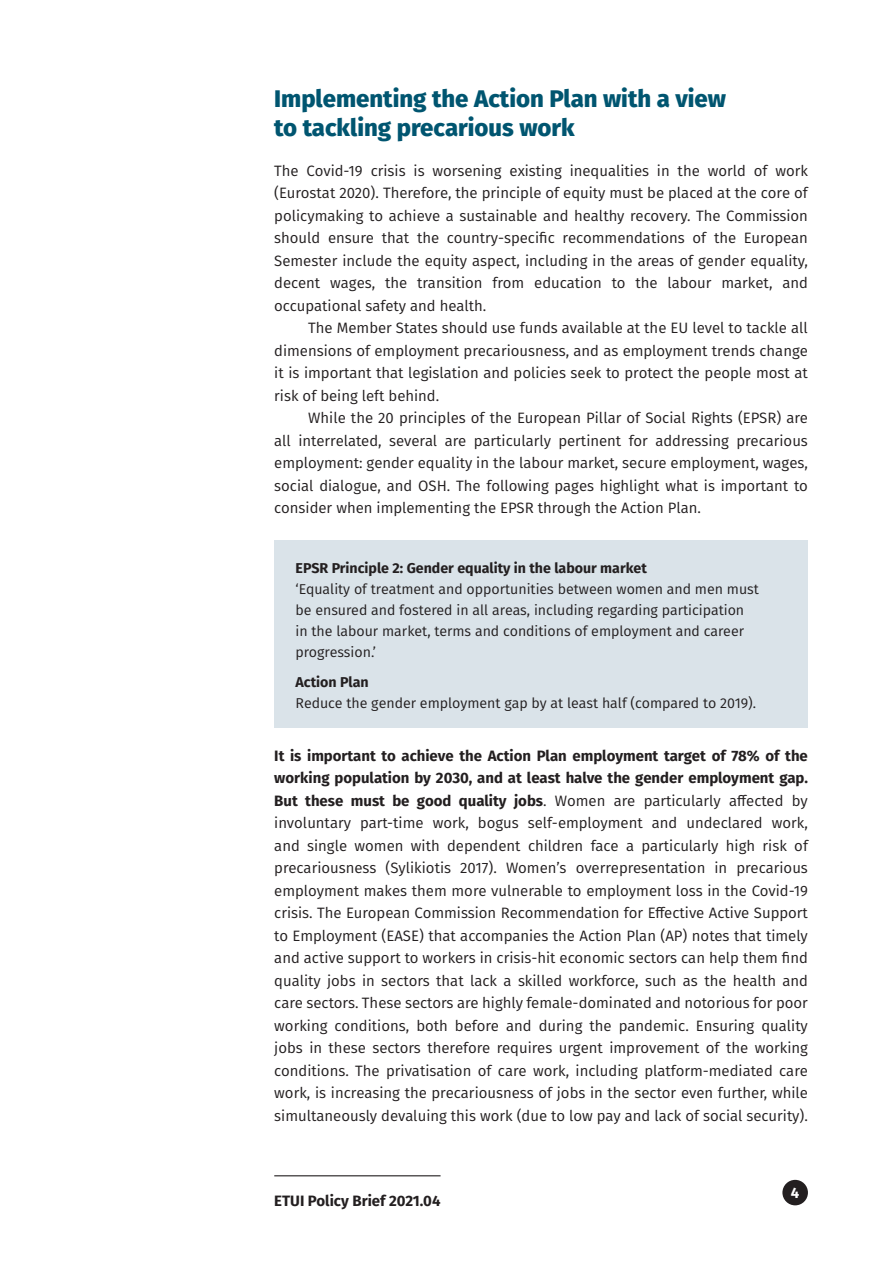
<style>
.page{position:relative;width:893px;height:1263px;background:#fff}
.page>*{position:absolute;margin:0;border:0;box-sizing:border-box;transform-origin:0 0}
._1-Titre_Principal{font:800 24px/28.8px "Fira Sans";color:#005570}
._3-Txt_courant__1er{font:15px/22.5px "Fira Sans";color:#231f20;text-align:justify}
._3-Txt_courant____su{font:15px/22.5px "Fira Sans";color:#231f20;text-align:justify}
.t1{font:700 15px "Fira Sans";color:#231f20}
.t2{font:700 15px "Fira Sans";color:#fff}
._6-Txt_courant_BOX{font:14.25px/21px "Fira Sans";color:#231f20}
._6-Txt_courant_BOX-2{font:700 14.25px "Fira Sans";color:#231f20}
.s1{font-weight:700}
</style>
<div class="page">
<div style="left:274px;top:540px;width:534px;height:187px;background:#dae3e9"></div>
<div style="left:782px;top:1180px;width:26px;height:25px;background:#231f20;border-radius:50%"></div>
<hr style="left:274px;top:1175px;width:167px;height:1px;background:#231f20">
<p class="_1-Titre_Principal" style="left:274px;top:83px;width:453px">Implementing the Action Plan with a view to tackling precarious work</p>
<p class="_3-Txt_courant__1er" style="left:274px;top:159px;width:535px">The Covid‑19 crisis is worsening existing inequalities in the world of work (Eurostat 2020). Therefore, the principle of equity must be placed at the core of policymaking to achieve a sustainable and healthy recovery. The Commission should ensure that the country-specific recommendations of the European Semester include the equity aspect, including in the areas of gender equality, decent wages, the transition from education to the labour market, and occupational safety and health.</p>
<p class="_3-Txt_courant____su" style="left:274px;top:316px;width:535px;text-indent:34px">The Member States should use funds available at the EU level to tackle all dimensions of employment precariousness, and as employment trends change it is important that legislation and policies seek to protect the people most at risk of being left behind.</p>
<p class="_3-Txt_courant____su" style="left:274px;top:406px;width:535px;text-indent:34px">While the 20 principles of the European Pillar of Social Rights (EPSR) are all interrelated, several are particularly pertinent for addressing precarious employment: gender equality in the labour market, secure employment, wages, social dialogue, and OSH. The following pages highlight what is important to consider when implementing the EPSR through the Action Plan.</p>
<p class="_6-Txt_courant_BOX-2" style="left:296px;top:556px;width:353px">EPSR Principle 2: Gender equality in the labour market</p>
<p class="_6-Txt_courant_BOX" style="left:296px;top:578px;width:465px">‘Equality of treatment and opportunities between women and men must be ensured and fostered in all areas, including regarding participation in the labour market, terms and conditions of employment and career progression.’</p>
<p class="_6-Txt_courant_BOX-2" style="left:296px;top:670px;width:75px">Action Plan</p>
<p class="_6-Txt_courant_BOX" style="left:296px;top:692px;width:462px">Reduce the gender employment gap by at least half (compared to 2019).</p>
<p class="_3-Txt_courant__1er" style="left:274px;top:744px;width:535px"><span class="s1">It is important to achieve the Action Plan employment target of 78% of the working population by 2030, and at least halve the gender employment gap.<br>But these must be good quality jobs</span>. Women are particularly affected by involuntary part-time work, bogus self-employment and undeclared work, and single women with dependent children face a particularly high risk of precariousness (Sylikiotis 2017). Women’s overrepresentation in precarious employment makes them more vulnerable to employment loss in the Covid‑19 crisis. The European Commission Recommendation for Effective Active Support to Employment (EASE) that accompanies the Action Plan (AP) notes that timely and active support to workers in crisis-hit economic sectors can help them find quality jobs in sectors that lack a skilled workforce, such as the health and care sectors. These sectors are highly female-dominated and notorious for poor working conditions, both before and during the pandemic. Ensuring quality jobs in these sectors therefore requires urgent improvement of the working conditions. The privatisation of care work, including platform-mediated care work, is increasing the precariousness of jobs in the sector even further, while simultaneously devaluing this work (due to low pay and lack of social security).</p>
<p class="t1" style="left:274px;top:1188px;width:168px">ETUI Policy Brief 2021.04</p>
<p class="t2" style="left:791px;top:1180px;width:10px">4</p>
</div>
